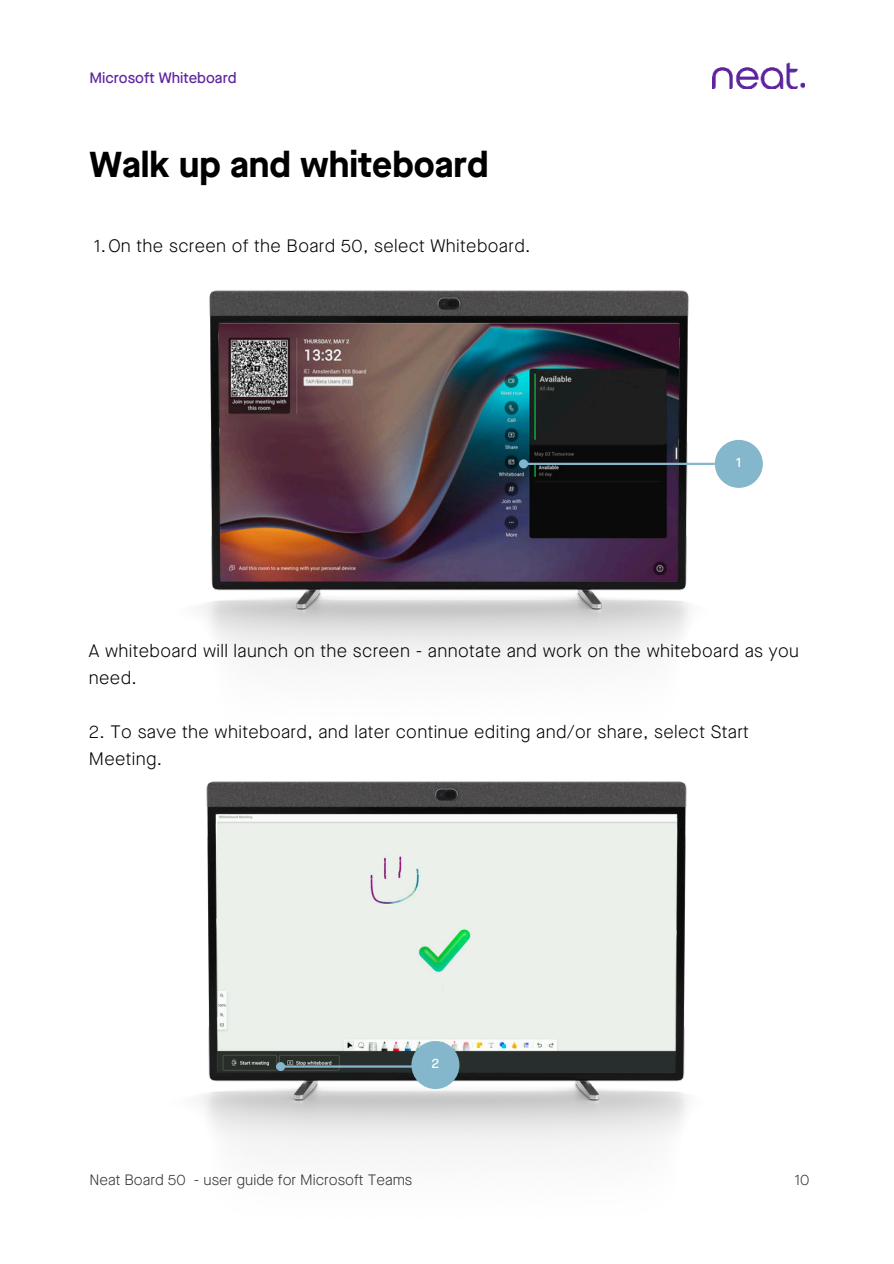
<style>
.page{position:relative;width:894px;height:1264px;background:#fff}
.page>*{position:absolute;margin:0;border:0;box-sizing:border-box;transform-origin:0 0}
.t1{font:700 36px "Maison Neue";color:#000}
.t2{font:300 18px/27px "Maison Neue";letter-spacing:.02em;color:#000}
.t3{font:300 15px "Maison Neue";color:#333}
.t4{font:500 15px "Maison Neue";color:#5f259f}
.t5{font:500 13.5px "Maison Neue";color:#fff}
</style>
<div class="page">
<img style="left:203px;top:290px;width:560px;height:332px">
<img style="left:200px;top:622px;width:487px;height:532px">
<hr style="left:527px;top:463px;width:187px;height:2px;background:#84b7cb">
<div style="left:520px;top:460px;width:7px;height:7px;background:#84b7cb;border-radius:50%"></div>
<div style="left:519px;top:459px;width:9px;height:9px;border:2px solid #84b7cb;border-radius:50%"></div>
<div style="left:714px;top:440px;width:48px;height:48px;background:#84b7cb;border-radius:50%"></div>
<hr style="left:284px;top:1065px;width:151px;height:2px;background:#84b7cb">
<div style="left:277px;top:1063px;width:7px;height:6px;background:#84b7cb;border-radius:50%"></div>
<div style="left:276px;top:1062px;width:9px;height:9px;border:2px solid #84b7cb;border-radius:50%"></div>
<div style="left:411px;top:1041px;width:48px;height:47px;background:#84b7cb;border-radius:50%"></div>
<img style="left:712px;top:63px;width:91px;height:26px">
<p class="t4" style="left:89px;top:67px;width:149px">Microsoft Whiteboard</p>
<h1 class="t1" style="left:89px;top:139px;width:400px">Walk up and whiteboard</h1>
<p class="t2" style="left:94px;top:232px;width:438px">1.On the screen of the Board 50, select Whiteboard.</p>
<p class="t5" style="left:736px;top:453px;width:7px">1</p>
<p class="t2" style="left:89px;top:637px;width:711px">A whiteboard will launch on the screen - annotate and work on the whiteboard as you need.</p>
<p class="t2" style="left:89px;top:718px;width:661px">2. To save the whiteboard, and later continue editing and/or share, select Start<br>Meeting.</p>
<p class="t5" style="left:431px;top:1054px;width:9px">2</p>
<p class="t3" style="left:89px;top:1169px;width:324px">Neat Board 50 - user guide for Microsoft Teams</p>
<p class="t3" style="left:794px;top:1169px;width:16px">10</p>
</div>
